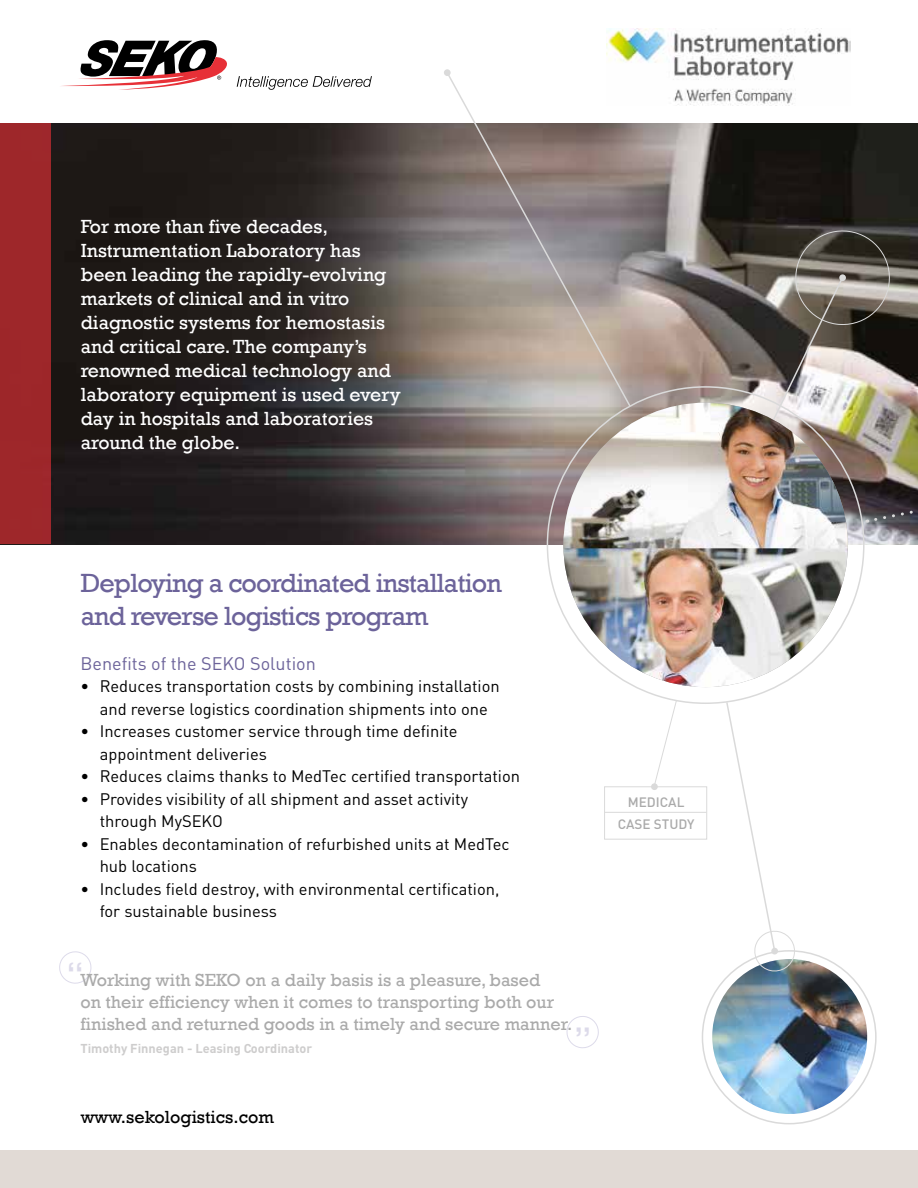
<style>
.page{position:relative;width:918px;height:1188px;background:#fff}
.page>*{position:absolute;margin:0;border:0;box-sizing:border-box;transform-origin:0 0}
.t1{font:33.45px "Rockwell";color:#cecbe1}
.t2{font:27px/32.4px "Rockwell";letter-spacing:-.03em;color:#6c639a}
.t3{font:19.5px/24px "Rockwell";color:#fff}
.t4{font:18px/21.6px "Rockwell";color:#aaa}
.t5{font:18px "DIN";color:#6c639a}
.t6{font:18px "Rockwell";color:#000}
.t7{font:16.5px/22.5px "DIN";color:#000}
.t8{font:500 13.5px/22.5px "DIN";color:#aaa;text-align:center}
.t9{font:700 12.75px "DIN";color:#cecdcd}
.s1{font-size:33.45px;color:#cecbe1}
</style>
<div class="page">
<img style="left:51px;top:123px;width:867px;height:421px">
<div style="left:0;top:123px;width:51px;height:421px;background:#9e272a"></div>
<div style="left:0;top:1151px;width:918px;height:37px;background:#e1dad5"></div>
<div style="left:604px;top:786px;width:103px;height:54px;border:1px solid #dadada"></div>
<svg style="left:770px;top:227px;width:123px;height:197px;background:#858077"></svg>
<svg style="left:867px;top:436px;width:51px;height:87px;background:#70695b"></svg>
<div style="left:839px;top:274px;width:7px;height:7px;background:#dadada;border-radius:50%"></div>
<div style="left:444px;top:69px;width:7px;height:7px;background:#dadada;border-radius:50%"></div>
<img style="left:563px;top:403px;width:285px;height:284px;border-radius:142px">
<svg style="left:651px;top:699px;width:26px;height:91px"></svg>
<svg style="left:445px;top:71px;width:187px;height:337px;background:#aaa19d"></svg>
<hr style="left:604px;top:812px;width:102px;height:1px;background:#dadada">
<img style="left:712px;top:959px;width:155px;height:155px;border-radius:77px">
<svg style="left:725px;top:701px;width:72px;height:273px"></svg>
<svg style="left:237px;top:76px;width:135px;height:14px"></svg>
<svg style="left:62px;top:40px;width:165px;height:50px"></svg>
<img style="left:606px;top:28px;width:245px;height:77px">
<svg style="left:59px;top:951px;width:33px;height:33px"></svg>
<svg style="left:566px;top:1016px;width:33px;height:32px"></svg>
<p class="t3" style="left:81px;top:214px;width:321px">For more than five decades,<br>Instrumentation Laboratory has been leading the rapidly-evolving markets of clinical and in vitro diagnostic systems for hemostasis and critical care. The company’s renowned medical technology and laboratory equipment is used every day in hospitals and laboratories around the globe.</p>
<h2 class="t2" style="left:81px;top:568px;width:423px">Deploying a coordinated installation and reverse logistics program</h2>
<p class="t5" style="left:81px;top:652px;width:237px">Benefits of the SEKO Solution</p>
<p class="t7" style="left:81px;top:675px;width:421px;text-align:center">• Reduces transportation costs by combining installation and reverse logistics coordination shipments into one</p>
<p class="t7" style="left:100px;top:720px;width:359px;text-indent:-19px">• Increases customer service through time definite appointment deliveries</p>
<p class="t7" style="left:81px;top:765px;width:441px">• Reduces claims thanks to MedTec certified transportation</p>
<p class="t7" style="left:100px;top:787px;width:370px;text-indent:-19px">• Provides visibility of all shipment and asset activity through MySEKO</p>
<p class="t7" style="left:100px;top:832px;width:412px;text-indent:-19px">• Enables decontamination of refurbished units at MedTec hub locations</p>
<p class="t7" style="left:100px;top:877px;width:401px;text-indent:-19px">• Includes field destroy, with environmental certification, for sustainable business</p>
<p class="t4" style="left:80px;top:970px;width:494px;text-indent:-14px"><span class="s1">“</span>Working with SEKO on a daily basis is a pleasure, based<br>on their efficiency when it comes to transporting both our finished and returned goods in a timely and secure manner.</p>
<p class="t9" style="left:80px;top:1040px;width:233px">Timothy Finnegan - Leasing Coordinator</p>
<h1 class="t1" style="left:574px;top:1020px;width:19px">”</h1>
<p class="t6" style="left:81px;top:1107px;width:195px">www.sekologistics.com</p>
<p class="t8" style="left:618px;top:790px;width:78px">MEDICAL<br>CASE STUDY</p>
</div>
